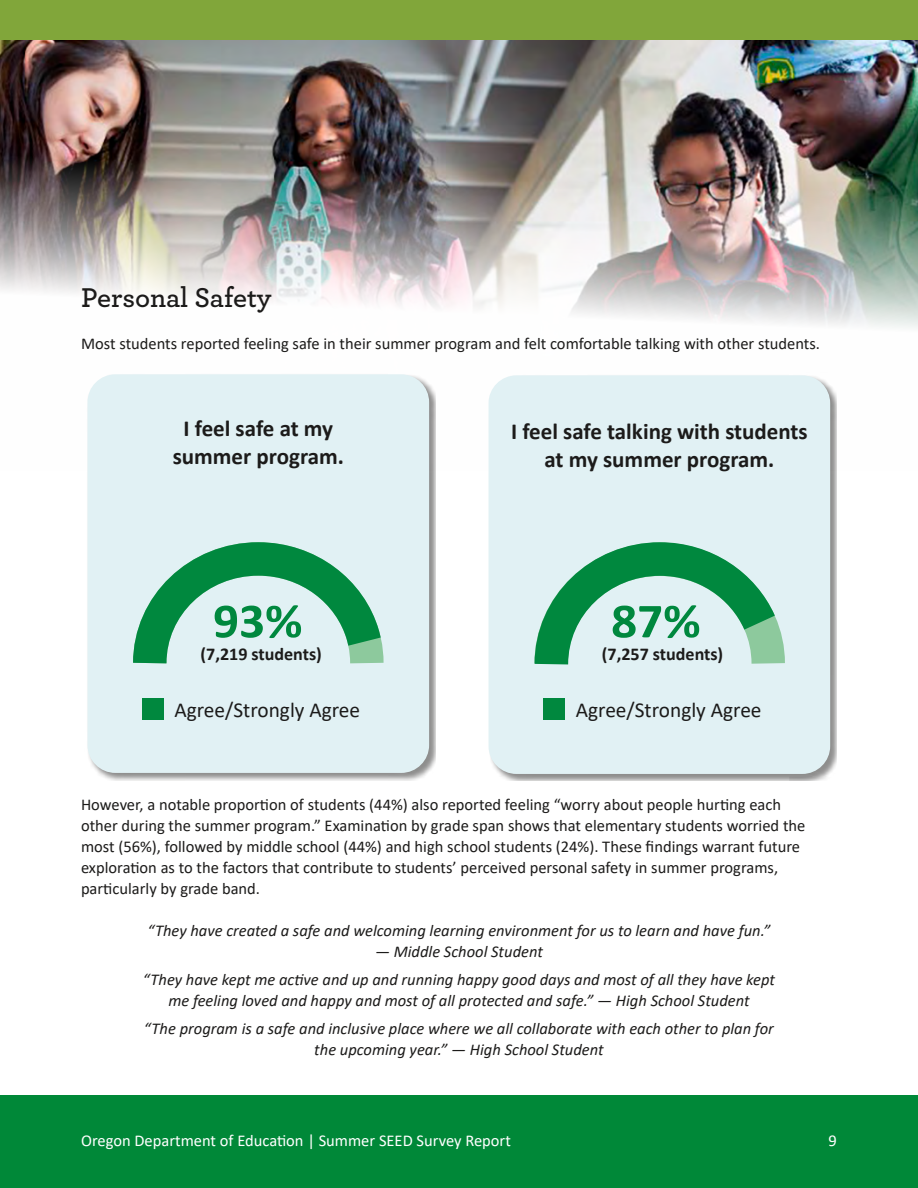
<style>
.page{position:relative;width:918px;height:1188px;background:#fff}
.page>*{position:absolute;margin:0;border:0;box-sizing:border-box;transform-origin:0 0}
.t1{font:700 49.2px "Calibri";color:#00883e;scale:1.04 1}
.t2{font:600 28.5px "Archer";letter-spacing:-.005em;color:#1c1b1a}
.t3{font:700 22.95px/27.6px "Calibri";color:#1c1b1a;text-align:center}
.t4{font:21.3px "Calibri";color:#1c1b1a}
.t5{font:700 18px "Calibri";color:#1c1b1a}
.body{font:16.5px/21px "Calibri";color:#1c1b1a}
.quotes{font:italic 16.5px/21px "Calibri";color:#1c1b1a;text-align:center}
.t6{font:16.5px "Calibri";color:#fff}
</style>
<div class="page">
<img style="left:0;top:40px;width:918px;height:288px">
<div style="left:0;top:0;width:918px;height:40px;background:#81a63a"></div>
<div style="left:0;top:1095px;width:918px;height:93px;background:#008838"></div>
<img style="left:88px;top:375px;width:348px;height:406px">
<div style="left:87px;top:374px;width:342px;height:399px;background:#e1f1f4;border-radius:28px"></div>
<svg style="left:133px;top:542px;width:251px;height:122px"></svg>
<div style="left:142px;top:698px;width:22px;height:22px;background:#00883e"></div>
<img style="left:488px;top:376px;width:349px;height:405px">
<div style="left:489px;top:375px;width:341px;height:399px;background:#e1f1f4;border-radius:28px"></div>
<svg style="left:534px;top:542px;width:251px;height:123px"></svg>
<div style="left:543px;top:698px;width:22px;height:22px;background:#00883e"></div>
<h3 class="t2" style="left:81px;top:276px;width:192px">Personal Safety</h3>
<p class="body" style="left:81px;top:333px;width:741px">Most students reported feeling safe in their summer program and felt comfortable talking with other students.</p>
<p class="t3" style="left:173px;top:415px;width:173px">I feel safe at my summer program.</p>
<p class="t3" style="left:511px;top:418px;width:298px">I feel safe talking with students at my summer program.</p>
<p class="t1" style="left:213px;top:586px;width:88px">93%</p>
<p class="t1" style="left:611px;top:586px;width:88px">87%</p>
<p class="t5" style="left:201px;top:641px;width:123px">(7,219 students)</p>
<p class="t5" style="left:602px;top:641px;width:123px">(7,257 students)</p>
<p class="t4" style="left:174px;top:695px;width:187px">Agree/Strongly Agree</p>
<p class="t4" style="left:576px;top:695px;width:187px">Agree/Strongly Agree</p>
<p class="body" style="left:81px;top:794px;width:726px">However, a notable proportion of students (44%) also reported feeling “worry about people hurting each other during the summer program.” Examination by grade span shows that elementary students worried the most (56%), followed by middle school (44%) and high school students (24%). These findings warrant future exploration as to the factors that contribute to students’ perceived personal safety in summer programs, particularly by grade band.</p>
<p class="quotes" style="left:147px;top:920px;width:625px">“They have created a safe and welcoming learning environment for us to learn and have fun.”</p>
<p class="quotes" style="left:375px;top:941px;width:169px">— Middle School Student</p>
<p class="quotes" style="left:143px;top:968px;width:634px">“They have kept me active and up and running happy good days and most of all they have kept me feeling loved and happy and most of all protected and safe.” — High School Student</p>
<p class="quotes" style="left:144px;top:1017px;width:631px">“The program is a safe and inclusive place where we all collaborate with each other to plan for the upcoming year.” — High School Student</p>
<p class="t6" style="left:81px;top:1129px;width:431px">Oregon Department of Education | Summer SEED Survey Report</p>
<p class="t6" style="left:829px;top:1129px;width:10px">9</p>
</div>
